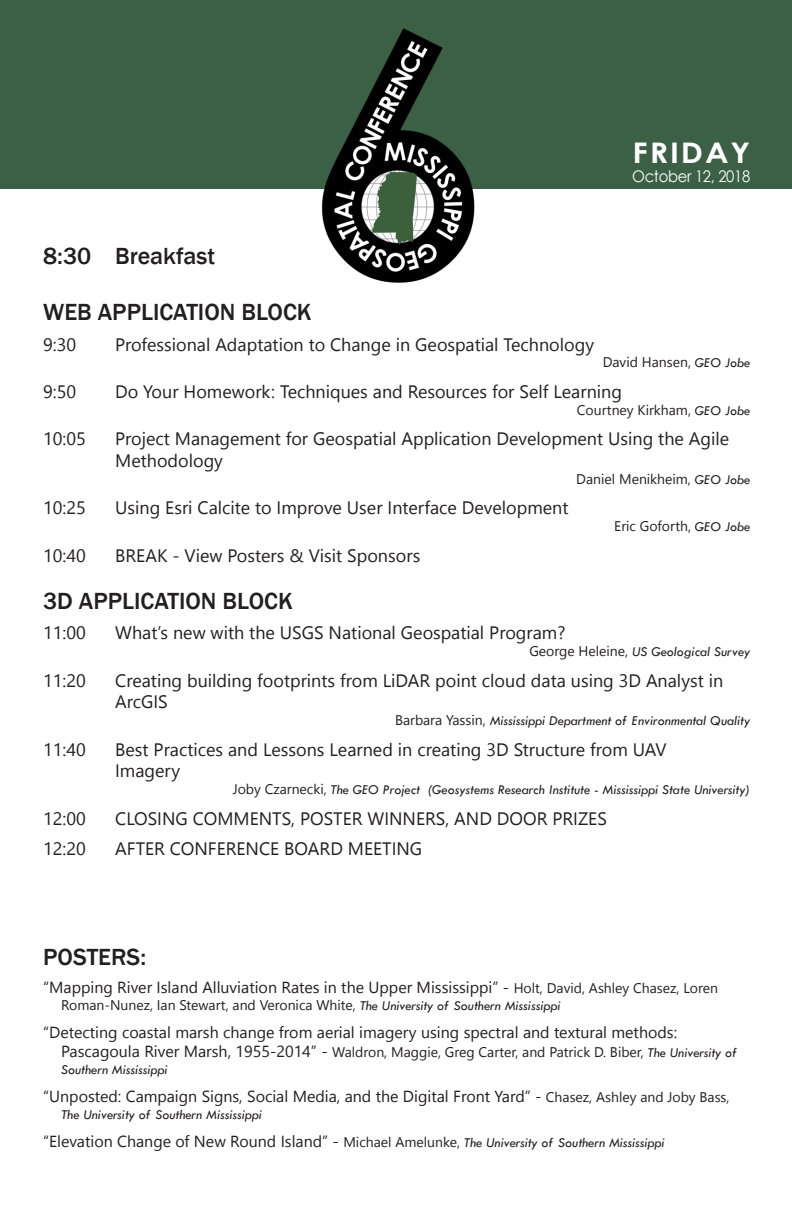
<style>
.page{position:relative;width:792px;height:1224px;background:#fff}
.page>*{position:absolute;margin:0;border:0;box-sizing:border-box;transform-origin:0 0}
.Time_and_Title{font:700 28.4px "Century Gothic";letter-spacing:.06em;color:#fff;scale:1.12 1}
.Session_Title{font:500 24px "Franklin Gothic";color:#231f20}
.Time_and_Title-2{font:18px "Segoe UI Symbol";color:#231f20}
.Time_and_Title-3{font:16px "Segoe UI Symbol";color:#231f20}
.Date{font:16px "Century Gothic";letter-spacing:-.02em;color:#fff;scale:.92 1}
.Name__Org{font:italic 14px "Tw Cen";color:#231f20}
.Time_and_Title-4{font:italic 14px "Tw Cen";color:#231f20}
.Time_and_Title-5{font:14px "Segoe UI Symbol";color:#231f20}
.Name__Org-2{font:14px "Segoe UI Symbol";color:#231f20}
</style>
<div class="page">
<div style="left:0;top:0;width:792px;height:189px;background:#3c6045"></div>
<img style="left:321px;top:28px;width:154px;height:255px">
<p class="Time_and_Title" style="left:633px;top:131px;width:107px">FRIDAY</p>
<p class="Date" style="left:632px;top:165px;width:130px">October 12, 2018</p>
<p class="Session_Title" style="left:43px;top:241px;width:174px">8:30 Breakfast</p>
<p class="Session_Title" style="left:43px;top:297px;width:270px">WEB APPLICATION BLOCK</p>
<p class="Time_and_Title-2" style="left:131px;top:334px;width:81px">□ ▲▲□■ ●</p>
<p class="Time_and_Title-2" style="left:257px;top:334px;width:69px">▼ ▼□■ ▼□</p>
<p class="Time_and_Title-2" style="left:437px;top:334px;width:63px">□▲ ▼●</p>
<p class="Time_and_Title-2" style="left:539px;top:334px;width:37px">■□●□</p>
<p class="Time_and_Title-2" style="left:128px;top:381px;width:81px">□ □◆ ★□</p>
<p class="Time_and_Title-2" style="left:316px;top:381px;width:78px">■❑◆ ▲ ■</p>
<p class="Time_and_Title-2" style="left:427px;top:381px;width:30px">▲□◆</p>
<p class="Time_and_Title-2" style="left:538px;top:381px;width:6px">●</p>
<p class="Name__Org" style="left:620px;top:355px;width:132px">❖ ★ ■▲ ■ GEO Jobe</p>
<p class="Name__Org-2" style="left:586px;top:402px;width:36px">□◆ ▼■</p>
<p class="Name__Org" style="left:695px;top:402px;width:57px">GEO Jobe</p>
<p class="Time_and_Title-2" style="left:200px;top:429px;width:12px">■</p>
<p class="Time_and_Title-2" style="left:265px;top:429px;width:39px">■▼ □</p>
<p class="Time_and_Title-2" style="left:335px;top:429px;width:63px">□▲ ▼●</p>
<p class="Time_and_Title-2" style="left:434px;top:429px;width:59px">● ▼□■</p>
<p class="Time_and_Title-2" style="left:519px;top:429px;width:34px">❖ ●□</p>
<p class="Time_and_Title-2" style="left:587px;top:429px;width:79px">■▼ ▲■ ▼</p>
<p class="Time_and_Title-2" style="left:715px;top:429px;width:6px">●</p>
<p class="Time_and_Title-2" style="left:141px;top:450px;width:64px">▼ □ □●□</p>
<p class="Name__Org-2" style="left:639px;top:471px;width:9px">■</p>
<p class="Name__Org" style="left:695px;top:471px;width:57px">GEO Jobe</p>
<p class="Time_and_Title-2" style="left:174px;top:498px;width:99px">▲ ● ▼ ▼□</p>
<p class="Time_and_Title-2" style="left:359px;top:498px;width:51px">▲ ■▼</p>
<p class="Time_and_Title-2" style="left:484px;top:498px;width:34px">❖ ●□</p>
<p class="Name__Org" style="left:650px;top:518px;width:102px">□ □ ▼ GEO Jobe</p>
<p class="Time_and_Title-2" style="left:237px;top:545px;width:49px">□▲▼ ▲</p>
<p class="Time_and_Title-2" style="left:367px;top:545px;width:54px">□■▲□ ▲</p>
<p class="Session_Title" style="left:43px;top:586px;width:251px">3D APPLICATION BLOCK</p>
<p class="Time_and_Title-2" style="left:151px;top:623px;width:33px">▼▲ ■</p>
<p class="Time_and_Title-2" style="left:351px;top:623px;width:46px">▼□■ ●</p>
<p class="Time_and_Title-2" style="left:423px;top:623px;width:95px">□▲ ▼● □</p>
<p class="Name__Org" style="left:546px;top:643px;width:205px">□ ★ ● ■ US Geological Survey</p>
<p class="Time_and_Title-2" style="left:198px;top:670px;width:166px">◆ ● ■ □□▼ ■▼▲ □</p>
<p class="Time_and_Title-2" style="left:446px;top:670px;width:71px">□ ■▼ ●□◆</p>
<p class="Time_and_Title-2" style="left:551px;top:670px;width:79px">▼ ◆▲■ ✓</p>
<p class="Time_and_Title-2" style="left:658px;top:670px;width:67px">■●▲▼ ■</p>
<p class="Name__Org" style="left:460px;top:712px;width:292px">▲▲ ■ Mississippi Department of Environmental Quality</p>
<p class="Time_and_Title-2" style="left:187px;top:739px;width:62px">▼ ▲ ■</p>
<p class="Time_and_Title-2" style="left:281px;top:739px;width:45px">▲▲□■▲</p>
<p class="Time_and_Title-2" style="left:450px;top:739px;width:47px">▼■ ✓</p>
<p class="Time_and_Title-2" style="left:523px;top:739px;width:49px">▼◆▼◆</p>
<p class="Name__Org" style="left:292px;top:781px;width:460px">■ The GEO Project (Geosystems Research Institute - Mississippi State University)</p>
<p class="Session_Title" style="left:43px;top:942px;width:104px">POSTERS:</p>
<p class="Time_and_Title-3" style="left:161px;top:978px;width:29px">▲● ■</p>
<p class="Time_and_Title-3" style="left:213px;top:978px;width:66px">●●◆❖ ▼ □■</p>
<p class="Time_and_Title-3" style="left:299px;top:978px;width:49px">▼ ▲ ■ ▼</p>
<p class="Time_and_Title-3" style="left:435px;top:978px;width:33px">▲▲ ▲▲</p>
<p class="Time_and_Title-5" style="left:514px;top:980px;width:28px">★□●▼</p>
<p class="Time_and_Title-5" style="left:564px;top:980px;width:53px">❖ ▲ ●</p>
<p class="Time_and_Title-5" style="left:657px;top:980px;width:63px">▲ □ ■</p>
<p class="Time_and_Title-5" style="left:69px;top:997px;width:69px">□ ■◆■</p>
<p class="Time_and_Title-4" style="left:341px;top:997px;width:221px">▼ The University of Southern Mississippi</p>
<p class="Time_and_Title-3" style="left:69px;top:1023px;width:41px">▼ ▼■</p>
<p class="Time_and_Title-3" style="left:129px;top:1023px;width:43px">□▲▼●</p>
<p class="Time_and_Title-3" style="left:351px;top:1023px;width:5px">●</p>
<p class="Time_and_Title-3" style="left:421px;top:1023px;width:51px">◆▲■ ▲</p>
<p class="Time_and_Title-3" style="left:496px;top:1023px;width:113px">▼● ■ ▼▼◆●</p>
<p class="Time_and_Title-3" style="left:634px;top:1023px;width:42px">▼□▲</p>
<p class="Time_and_Title-3" style="left:78px;top:1043px;width:56px">▲ □◆●</p>
<p class="Time_and_Title-5" style="left:352px;top:1044px;width:34px">● □■</p>
<p class="Time_and_Title-4" style="left:648px;top:1045px;width:91px">The University of</p>
<p class="Time_and_Title-4" style="left:61px;top:1061px;width:108px">Southern Mississippi</p>
<p class="Time_and_Title-3" style="left:60px;top:1088px;width:42px">■ □▲▼</p>
<p class="Time_and_Title-3" style="left:188px;top:1088px;width:102px">■ ■▲ □ ●</p>
<p class="Time_and_Title-3" style="left:431px;top:1088px;width:60px">▼ ● □■▼</p>
<p class="Time_and_Title-5" style="left:570px;top:1089px;width:54px">▲ ▲ ●</p>
<p class="Time_and_Title-4" style="left:61px;top:1106px;width:202px">The University of Southern Mississippi</p>
<p class="Time_and_Title-3" style="left:57px;top:1133px;width:57px">● ❖▼□■</p>
<p class="Time_and_Title-3" style="left:239px;top:1133px;width:75px">□◆■ ▲● ■</p>
<p class="Time_and_Title-5" style="left:388px;top:1134px;width:56px">● ●◆■</p>
<p class="Time_and_Title-4" style="left:464px;top:1135px;width:202px">The University of Southern Mississippi</p>
</div>
